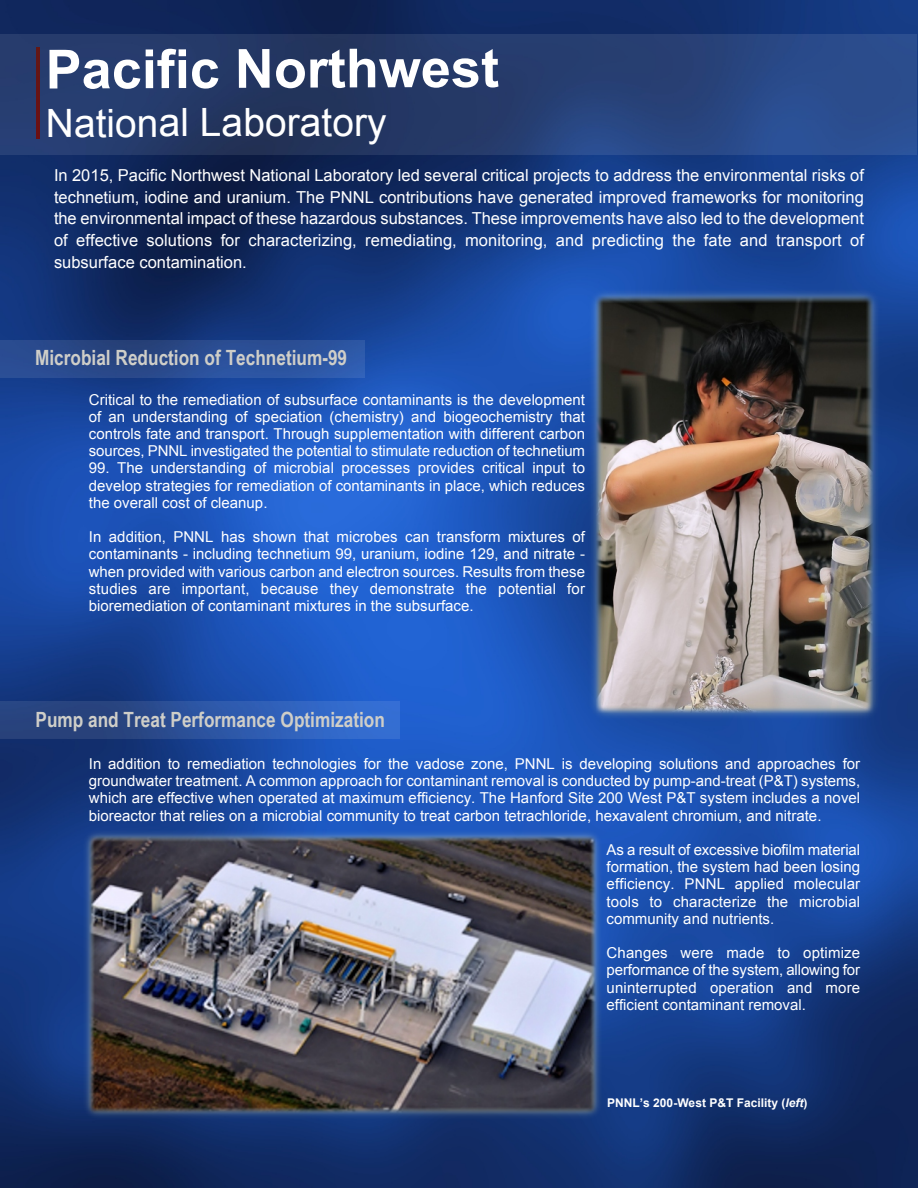
<style>
.page{position:relative;width:918px;height:1188px;background:#fff}
.page>*{position:absolute;margin:0;border:0;box-sizing:border-box;transform-origin:0 0}
.t1{font:700 54px "Arial";color:#fff}
.t2{font:39px "Arial";color:#fff}
.t3{font:700 21px "Arial Narrow";color:#cfcec8}
.t4{font:16.5px/21.8px "Arial";color:#fff;text-align:justify}
.t5{font:15px/17.2px "Arial";color:#fff;text-align:justify}
.t6{font:700 12px "Arial";color:#fff}
.s1{font-style:italic}
</style>
<div class="page">
<img style="left:0;top:0;width:918px;height:1188px">
<div style="left:0;top:34px;width:917px;height:120px;background:#fff;opacity:.1"></div>
<hr style="left:36px;top:48px;width:3px;height:91px;background:#681414">
<img style="left:583px;top:283px;width:303px;height:443px">
<div style="left:0;top:340px;width:365px;height:38px;background:#fff;opacity:.1"></div>
<img style="left:78px;top:826px;width:529px;height:297px">
<div style="left:0;top:702px;width:399px;height:37px;background:#fff;opacity:.1"></div>
<h1 class="t1" style="left:46px;top:48px;width:455px">Pacific Northwest</h1>
<h2 class="t2" style="left:46px;top:108px;width:342px">National Laboratory</h2>
<p class="t4" style="left:54px;top:166px;width:812px">In 2015, Pacific Northwest National Laboratory led several critical projects to address the environmental risks of technetium, iodine and uranium. The PNNL contributions have generated improved frameworks for monitoring the environmental impact of these hazardous substances. These improvements have also led to the development of effective solutions for characterizing, remediating, monitoring, and predicting the fate and transport of subsurface contamination.</p>
<h3 class="t3" style="left:35px;top:349px;width:314px">Microbial Reduction of Technetium-99</h3>
<p class="t5" style="left:89px;top:392px;width:498px">Critical to the remediation of subsurface contaminants is the development of an understanding of speciation (chemistry) and biogeochemistry that controls fate and transport. Through supplementation with different carbon sources, PNNL investigated the potential to stimulate reduction of technetium</p>
<p class="t5" style="left:89px;top:461px;width:498px">99. The understanding of microbial processes provides critical input to develop strategies for remediation of contaminants in place, which reduces the overall cost of cleanup.</p>
<p class="t5" style="left:89px;top:530px;width:498px">In addition, PNNL has shown that microbes can transform mixtures of contaminants - including technetium 99, uranium, iodine 129, and nitrate - when provided with various carbon and electron sources. Results from these studies are important, because they demonstrate the potential for bioremediation of contaminant mixtures in the subsurface.</p>
<h3 class="t3" style="left:36px;top:712px;width:351px">Pump and Treat Performance Optimization</h3>
<p class="t5" style="left:89px;top:757px;width:773px">In addition to remediation technologies for the vadose zone, PNNL is developing solutions and approaches for groundwater treatment. A common approach for contaminant removal is conducted by pump-and-treat (P&amp;T) systems, which are effective when operated at maximum efficiency. The Hanford Site 200 West P&amp;T system includes a novel bioreactor that relies on a microbial community to treat carbon tetrachloride, hexavalent chromium, and nitrate.</p>
<p class="t5" style="left:607px;top:843px;width:255px">As a result of excessive biofilm material formation, the system had been losing efficiency. PNNL applied molecular tools to characterize the microbial community and nutrients.</p>
<p class="t5" style="left:607px;top:946px;width:255px">Changes were made to optimize performance of the system, allowing for uninterrupted operation and more efficient contaminant removal.</p>
<p class="t6" style="left:607px;top:1098px;width:202px">PNNL’s 200-West P&amp;T Facility (<span class="s1">left</span>)</p>
</div>
